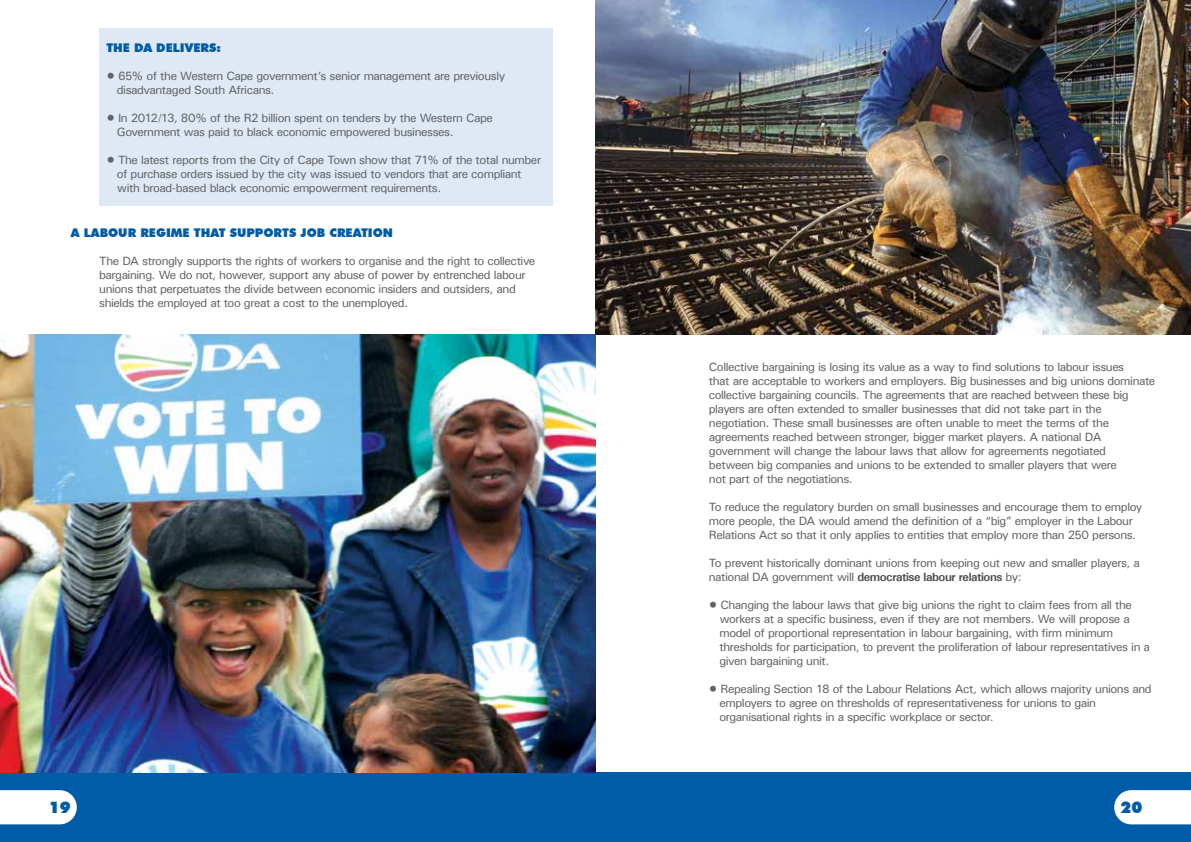
<style>
.page{position:relative;width:1191px;height:842px;background:#fff}
.page>*{position:absolute;margin:0;border:0;box-sizing:border-box;transform-origin:0 0}
.t1{font:900 16px "Futura BT";color:#005ca6}
.t2{font:12px/14px "Univers ATT";letter-spacing:-.04em;color:#636466}
.t3{font:900 12px "Futura BT";color:#005ca6}
.s1{font-weight:700;color:#4d4d4f}
</style>
<div class="page">
<div style="left:0;top:772px;width:1191px;height:70px;background:#005ca6"></div>
<svg style="left:1114px;top:790px;width:77px;height:34px;background:#f1f6fa"></svg>
<svg style="left:0;top:790px;width:77px;height:34px;background:#f1f6fa"></svg>
<div style="left:99px;top:28px;width:454px;height:178px;background:#dfe9f6"></div>
<img style="left:595px;top:0;width:596px;height:334px">
<img style="left:0;top:334px;width:595px;height:438px">
<p class="t3" style="left:106px;top:41px;width:59px">THE DA DELIVE</p>
<p class="t3" style="left:200px;top:41px;width:22px">RS:</p>
<p class="t2" style="left:117px;top:69px;width:390px;text-indent:-11px">• 65% of the Western Cape government’s senior management are previously disadvantaged South Africans.</p>
<p class="t2" style="left:117px;top:111px;width:377px;text-indent:-11px">• In 2012/13, 80% of the R2 billion spent on tenders by the Western Cape<br>Government was paid to black economic empowered businesses.</p>
<p class="t2" style="left:117px;top:153px;width:426px;text-indent:-11px">• The latest reports from the City of Cape Town show that 71% of the total number of purchase orders issued by the city was issued to vendors that are compliant with broad-based black economic empowerment requirements.</p>
<p class="t3" style="left:71px;top:225px;width:104px">A LABOU R REGIME</p>
<p class="t3" style="left:194px;top:225px;width:46px">THAT SUPPO</p>
<p class="t3" style="left:274px;top:225px;width:81px">RTS JOB CREATION</p>
<p class="t2" style="left:99px;top:253px;width:438px">The DA strongly supports the rights of workers to organise and the right to collective bargaining. We do not, however, support any abuse of power by entrenched labour unions that perpetuates the divide between economic insiders and outsiders, and shields the employed at too great a cost to the unemployed.</p>
<p class="t2" style="left:709px;top:360px;width:448px">Collective bargaining is losing its value as a way to find solutions to labour issues<br>that are acceptable to workers and employers. Big businesses and big unions dominate collective bargaining councils. The agreements that are reached between these big players are often extended to smaller businesses that did not take part in the negotiation. These small businesses are often unable to meet the terms of the agreements reached between stronger, bigger market players. A national DA government will change the labour laws that allow for agreements negotiated<br>between big companies and unions to be extended to smaller players that were<br>not part of the negotiations.</p>
<p class="t2" style="left:709px;top:500px;width:435px">To reduce the regulatory burden on small businesses and encourage them to employ more people, the DA would amend the definition of a “big” employer in the Labour<br>Relations Act so that it only applies to entities that employ more than 250 persons.</p>
<p class="t2" style="left:709px;top:556px;width:432px">To prevent historically dominant unions from keeping out new and smaller players, a national DA government will <span class="s1">democratise labour relations</span> by:</p>
<p class="t2" style="left:719px;top:598px;width:432px;text-indent:-11px">• Changing the labour laws that give big unions the right to claim fees from all the workers at a specific business, even if they are not members. We will propose a model of proportional representation in labour bargaining, with firm minimum thresholds for participation, to prevent the proliferation of labour representatives in a given bargaining unit.</p>
<p class="t2" style="left:719px;top:682px;width:434px;text-indent:-11px">• Repealing Section 18 of the Labour Relations Act, which allows majority unions and employers to agree on thresholds of representativeness for unions to gain organisational rights in a specific workplace or sector.</p>
<h1 class="t1" style="left:49px;top:798px;width:23px">19</h1>
<h1 class="t1" style="left:1120px;top:798px;width:23px">20</h1>
</div>
